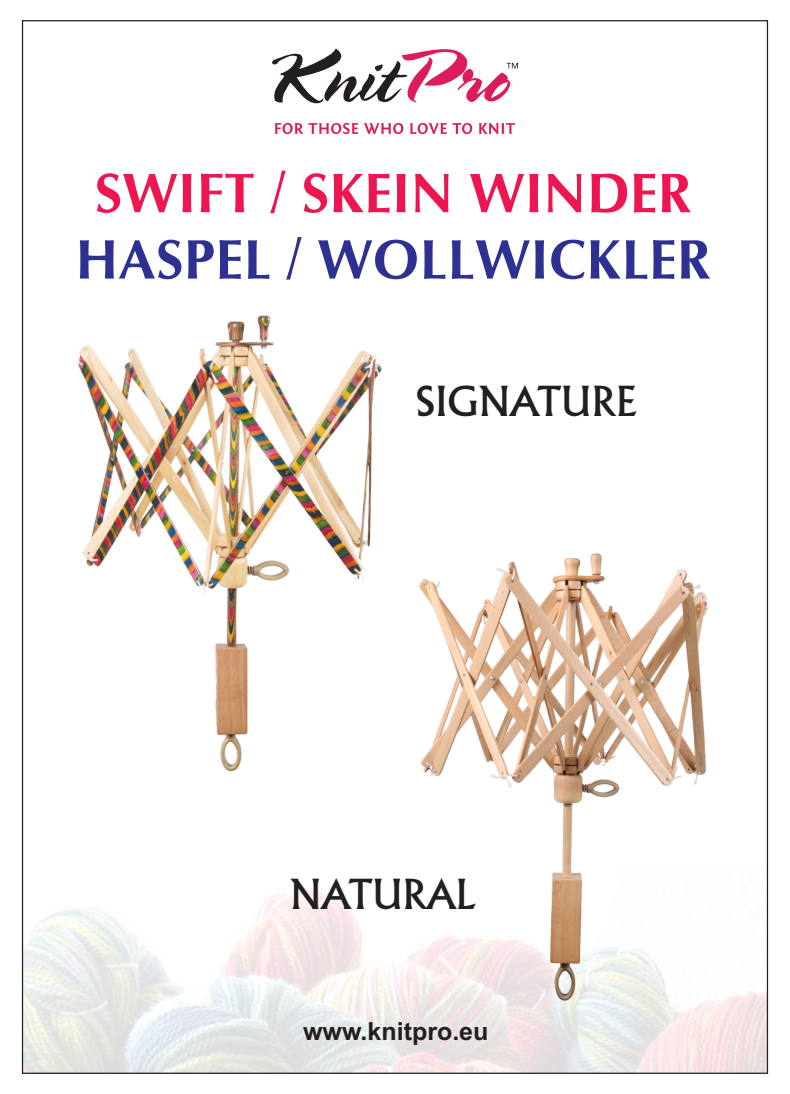
<style>
.page{position:relative;width:790px;height:1094px;background:#fff}
.page>*{position:absolute;margin:0;border:0;box-sizing:border-box;transform-origin:0 0}
.t1{font:700 55.75px "CG Omega";color:#2e3092}
.t2{font:700 55.75px "CG Omega";color:#ed1651}
.t3{font:40px "Flareserif 821 BT";color:#231f20}
.t4{font:700 25px "Arial";color:#231f20}
</style>
<div class="page">
<img style="left:24px;top:890px;width:741px;height:182px">
<svg style="left:275px;top:123px;width:128px;height:11px"></svg>
<svg style="left:410px;top:123px;width:36px;height:11px"></svg>
<svg style="left:452px;top:123px;width:20px;height:11px"></svg>
<svg style="left:479px;top:123px;width:35px;height:11px"></svg>
<svg style="left:272px;top:48px;width:245px;height:56px"></svg>
<img style="left:419px;top:553px;width:289px;height:448px">
<img style="left:73px;top:316px;width:310px;height:455px">
<p class="t2" style="left:94px;top:171px;width:598px">SWIFT / SKEIN WINDER</p>
<p class="t1" style="left:75px;top:237px;width:636px">HASPEL / WOLLWICKLER</p>
<p class="t3" style="left:414px;top:385px;width:224px">SIGNATURE</p>
<p class="t3" style="left:290px;top:879px;width:186px">NATURAL</p>
<p class="t4" style="left:303px;top:1022px;width:187px">www.knitpro.eu</p>
</div>
